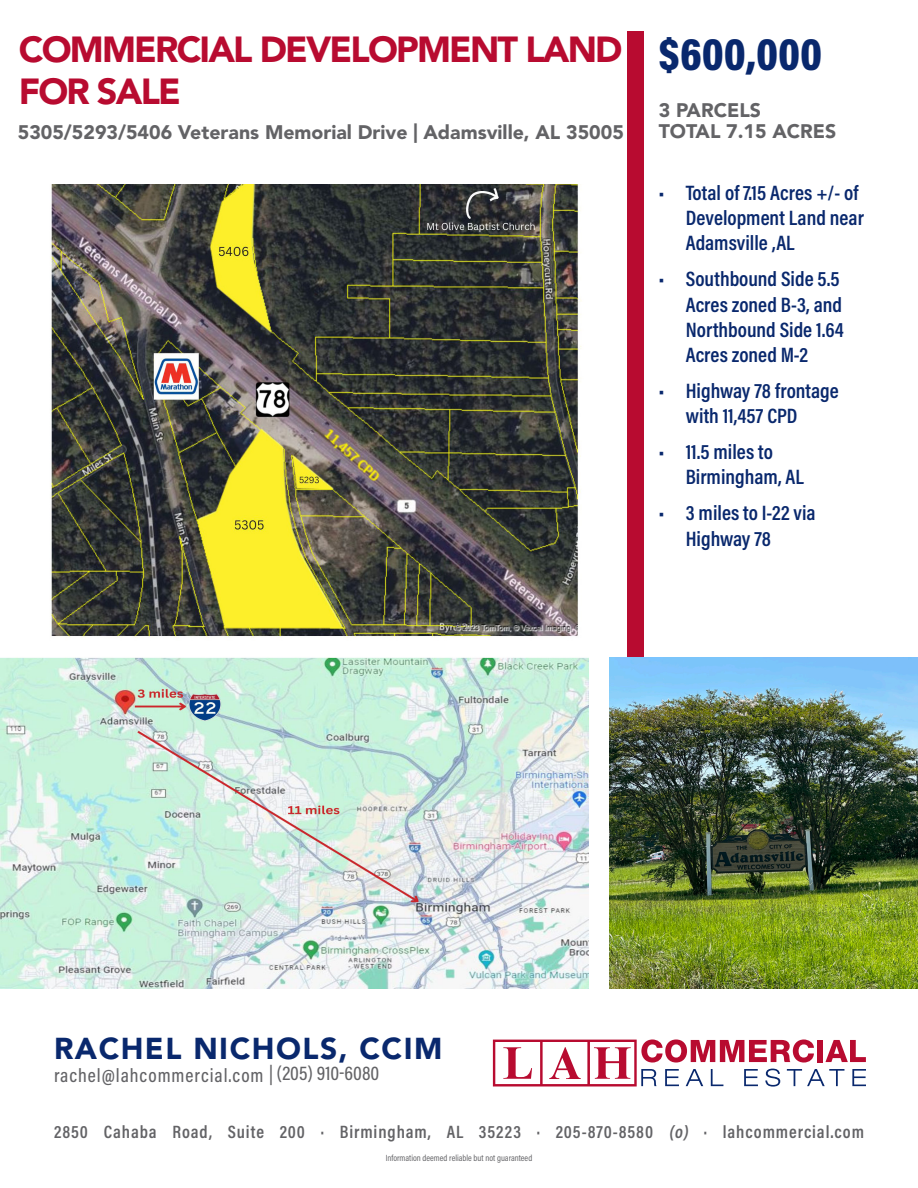
<style>
.page{position:relative;width:918px;height:1188px;background:#fff}
.page>*{position:absolute;margin:0;border:0;box-sizing:border-box;transform-origin:0 0}
.t1{font:900 46.5px "Acumin Pro Cond";color:#09286d}
.t2{font:900 36px/42px "Avenir LT Std";letter-spacing:-.05em;color:#b80b30}
.t3{font:900 30px "Avenir LT Std";letter-spacing:.05em;color:#09286d}
.t4{font:600 21px/25.2px "Acumin Pro Cond";color:#09286d}
.t5{font:900 19.5px/21px "Avenir LT Std";color:#636366}
.t6{font:500 19.5px "Acumin Pro Cond";letter-spacing:.05em;color:#636366}
.t7{font:600 18px "Acumin Pro Cond";letter-spacing:.05em;color:#636366}
.t8{font:9px "Acumin Pro Cond";color:#636366}
</style>
<div class="page">
<div style="left:627px;top:31px;width:17px;height:958px;background:#b80b30"></div>
<img style="left:50px;top:185px;width:532px;height:453px">
<svg style="left:493px;top:1040px;width:373px;height:47px"></svg>
<img style="left:0;top:657px;width:588px;height:332px">
<img style="left:609px;top:658px;width:309px;height:331px">
<h2 class="t2" style="left:19px;top:28px;width:605px">COMMERCIAL DEVELOPMENT LAND<br>FOR SALE</h2>
<p class="t5" style="left:18px;top:122px;width:608px">5305/5293/5406 Veterans Memorial Drive | Adamsville, AL 35005</p>
<h1 class="t1" style="left:659px;top:24px;width:165px">$600,000</h1>
<p class="t5" style="left:659px;top:99px;width:179px">3 PARCELS<br>TOTAL 7.15 ACRES</p>
<p class="t4" style="left:686px;top:180px;width:180px;text-indent:-27px">• Total of 7.15 Acres +/- of<br>Development Land near<br>Adamsville ,AL</p>
<p class="t4" style="left:686px;top:266px;width:160px;text-indent:-27px">• Southbound Side 5.5<br>Acres zoned B-3, and<br>Northbound Side 1.64<br>Acres zoned M-2</p>
<p class="t4" style="left:686px;top:378px;width:155px;text-indent:-27px">• Highway 78 frontage with 11,457 CPD</p>
<p class="t4" style="left:686px;top:439px;width:120px;text-indent:-27px">• 11.5 miles to<br>Birmingham, AL</p>
<p class="t4" style="left:686px;top:500px;width:131px;text-indent:-27px">• 3 miles to I-22 via<br>Highway 78</p>
<h3 class="t3" style="left:54px;top:1030px;width:390px">RACHEL NICHOLS, CCIM</h3>
<p class="t6" style="left:54px;top:1063px;width:327px">rachel@lahcommercial.com | (205) 910-6080</p>
<p class="t7" style="left:54px;top:1120px;width:812px">2850 Cahaba Road, Suite 200 · Birmingham, AL 35223 · 205-870-8580 (o) · lahcommercial.com</p>
<p class="t8" style="left:386px;top:1152px;width:148px">Information deemed reliable but not guaranteed</p>
</div>
